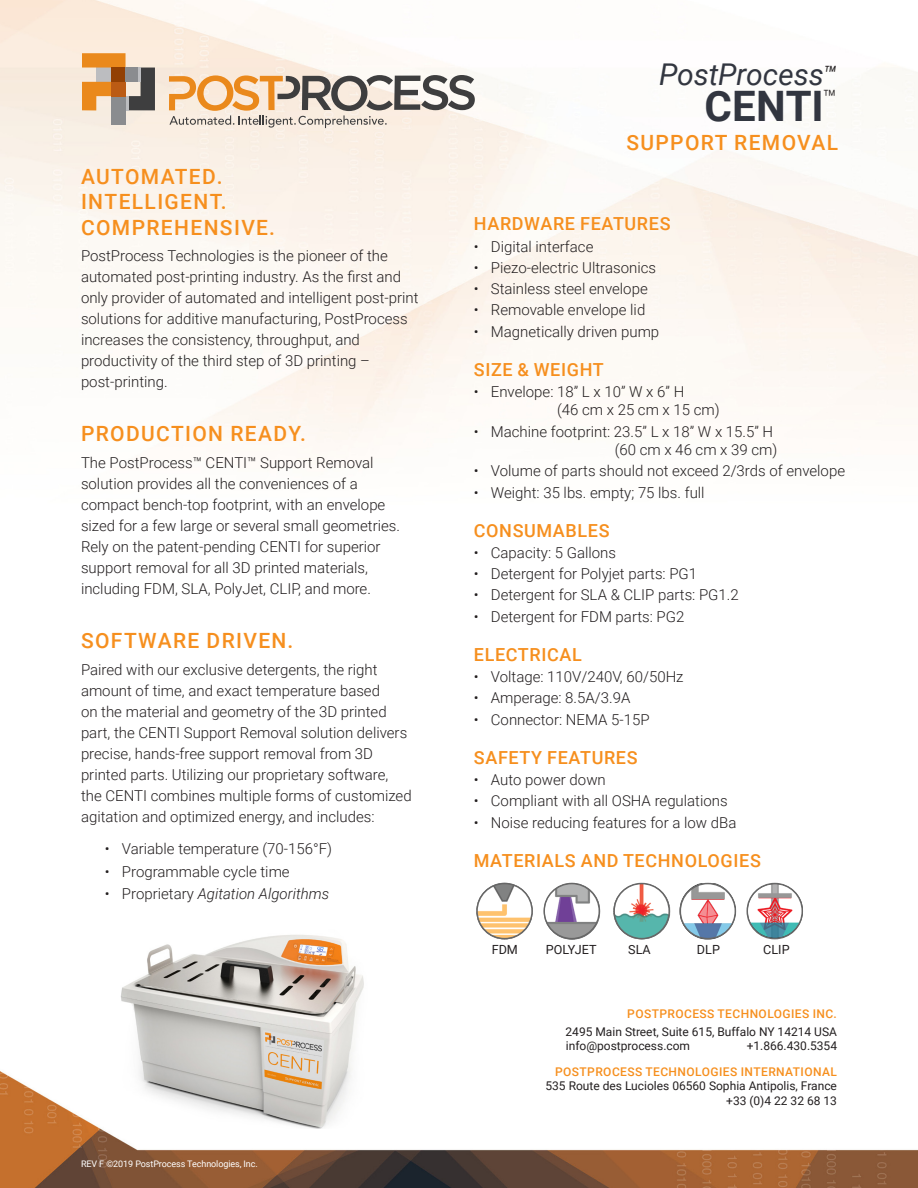
<style>
.page{position:relative;width:918px;height:1188px;background:#fff}
.page>*{position:absolute;margin:0;border:0;box-sizing:border-box;transform-origin:0 0}
.t1{font:700 42px "Roboto";color:#323640}
.t2{font:italic 30px "Roboto";letter-spacing:-.005em;color:#323640}
.t3{font:italic 22.5px "Roboto";color:#231f20}
.t4{font:300 22.5px "Roboto";color:#231f20}
.sub{font:500 21px/25.5px "Roboto";letter-spacing:.065em;color:#f68f1e}
.Sub2{font:500 18px "Roboto";letter-spacing:.035em;color:#f68f1e}
.body{font:300 15px/21px "Roboto";color:#231f20}
.t5{font:italic 300 15px "Roboto";color:#231f20}
.t6{font:12.6px "Roboto";color:#231f20}
.t7{font:12px "Roboto";color:#231f20}
.Sub2-2{font:500 12px/25.5px "Roboto";letter-spacing:.035em;color:#f68f1e}
.t8{font:9px "Roboto";letter-spacing:-.01em;color:#fff}
.s1{font-style:normal}
.s2{font-weight:400;color:#231f20}
</style>
<div class="page">
<img style="left:0;top:0;width:918px;height:1188px">
<svg style="left:169px;top:75px;width:306px;height:53px;background:#cdbba8"></svg>
<svg style="left:82px;top:53px;width:73px;height:57px;background:#c2996c"></svg>
<div style="left:111px;top:68px;width:15px;height:14px;background:#924003"></div>
<div style="left:126px;top:68px;width:12px;height:14px;background:#8a8c8f"></div>
<hr style="left:138px;top:68px;width:3px;height:14px;background:#bcbdc0">
<hr style="left:125px;top:96px;width:4px;height:14px;background:#bcbdc0">
<div style="left:111px;top:96px;width:15px;height:29px;background:#8a8c8f"></div>
<div style="left:111px;top:82px;width:15px;height:14px;background:#bb5b14"></div>
<img style="left:744px;top:883px;width:62px;height:58px">
<img style="left:679px;top:884px;width:57px;height:58px">
<img style="left:474px;top:883px;width:61px;height:58px">
<img style="left:541px;top:883px;width:61px;height:58px">
<img style="left:611px;top:884px;width:60px;height:57px">
<div style="left:543px;top:883px;width:57px;height:56px;border:2px solid #676767;border-radius:50%"></div>
<div style="left:476px;top:883px;width:57px;height:56px;border:2px solid #676767;border-radius:50%"></div>
<div style="left:613px;top:883px;width:57px;height:56px;border:2px solid #676767;border-radius:50%"></div>
<div style="left:680px;top:883px;width:56px;height:56px;border:2px solid #676767;border-radius:50%"></div>
<div style="left:746px;top:883px;width:57px;height:56px;border:2px solid #676767;border-radius:50%"></div>
<img style="left:117px;top:922px;width:263px;height:207px">
<p class="sub" style="left:81px;top:163px;width:196px">AUTOMATED.<br>INTELLIGENT.<br>COMPREHENSIVE.</p>
<p class="body" style="left:81px;top:245px;width:339px">PostProcess Technologies is the pioneer of the automated post-printing industry. As the first and only provider of automated and intelligent post-print solutions for additive manufacturing, PostProcess increases the consistency, throughput, and productivity of the third step of D3 printing – post-printing.</p>
<p class="sub" style="left:81px;top:420px;width:226px">PRODUCTION READY.</p>
<p class="body" style="left:81px;top:451px;width:294px">The PostProcess™ CENTI™ Support Removal</p>
<p class="body" style="left:81px;top:472px;width:278px">solution provides all the conveniences of a</p>
<p class="body" style="left:81px;top:493px;width:306px">compact bench-top footprint, with an envelope</p>
<p class="body" style="left:81px;top:514px;width:321px">sized for a few large or several small geometries.</p>
<p class="body" style="left:81px;top:535px;width:301px">Rely on the patent-pending CENTI for superior</p>
<p class="body" style="left:81px;top:556px;width:289px">support removal for all D3 printed materials,</p>
<p class="body" style="left:298px;top:577px;width:74px">, and more.</p>
<p class="body" style="left:81px;top:577px;width:221px">including FDM, SLA, PolyJet, CLIP</p>
<p class="sub" style="left:81px;top:627px;width:214px">SOFTWARE DRIVEN.</p>
<p class="body" style="left:81px;top:658px;width:332px">Paired with our exclusive detergents, the right amount of time, and exact temperature based<br>on the material and geometry of the D3 printed part, the CENTI Support Removal solution delivers precise, hands-free support removal from D3 printed parts. Utilizing our proprietary software, the CENTI combines multiple forms of customized agitation and optimized energy, and includes:</p>
<p class="body" style="left:122px;top:838px;width:212px">Variable temperature (70-156° (F</p>
<p class="body" style="left:105px;top:838px;width:6px">•</p>
<p class="body" style="left:105px;top:860px;width:6px">•</p>
<p class="body" style="left:105px;top:882px;width:6px">•</p>
<p class="body" style="left:122px;top:860px;width:169px">Programmable cycle time</p>
<p class="t5" style="left:122px;top:883px;width:209px"><span class="s1">Proprietary</span> Agitation Algorithms</p>
<p class="t8" style="left:81px;top:1158px;width:178px">REV F ©2019 PostProcess Technologies, Inc.</p>
<p class="t2" style="left:659px;top:53px;width:166px">PostProcess</p>
<p class="t3" style="left:823px;top:58px;width:15px">TM</p>
<p class="t4" style="left:823px;top:82px;width:15px">TM</p>
<p class="t1" style="left:705px;top:77px;width:121px">CENTI</p>
<p class="sub" style="left:626px;top:129px;width:213px">SUPPORT REMOVAL</p>
<p class="Sub2" style="left:474px;top:211px;width:198px">HARDWARE FEATURES</p>
<p class="body" style="left:491px;top:235px;width:104px">Digital interface</p>
<p class="body" style="left:474px;top:235px;width:6px">•</p>
<p class="body" style="left:474px;top:256px;width:6px">•</p>
<p class="body" style="left:491px;top:256px;width:167px">Piezo-electric Ultrasonics</p>
<p class="body" style="left:474px;top:278px;width:6px">•</p>
<p class="body" style="left:491px;top:278px;width:158px">Stainless steel envelope</p>
<p class="body" style="left:474px;top:299px;width:6px">•</p>
<p class="body" style="left:491px;top:299px;width:156px">Removable envelope lid</p>
<p class="body" style="left:491px;top:321px;width:170px">Magnetically driven pump</p>
<p class="body" style="left:474px;top:321px;width:6px">•</p>
<p class="Sub2" style="left:474px;top:357px;width:131px">SIZE &amp; WEIGHT</p>
<p class="body" style="left:491px;top:381px;width:195px">Envelope: 1 8 xL ” 1 0 W” 6x H”</p>
<p class="body" style="left:474px;top:381px;width:6px">•</p>
<p class="body" style="left:474px;top:420px;width:6px">•</p>
<p class="body" style="left:474px;top:459px;width:6px">•</p>
<p class="body" style="left:557px;top:399px;width:164px">(46 cm x 25 cm x 15 cm(</p>
<p class="body" style="left:491px;top:420px;width:284px">Machine footprint: 23.5 xL” 18 W” x 15.5 H”</p>
<p class="body" style="left:615px;top:438px;width:164px">(60 cm x 46 cm x 39 cm(</p>
<p class="body" style="left:491px;top:459px;width:356px">Volume of parts should not exceed 2/3rds of envelope</p>
<p class="body" style="left:491px;top:482px;width:215px">Weight: 35 lbs. empty; 75 lbs. full</p>
<p class="body" style="left:474px;top:482px;width:6px">•</p>
<p class="Sub2" style="left:474px;top:518px;width:137px">CONSUMABLES</p>
<p class="body" style="left:491px;top:542px;width:127px">Capacity 5: Gallons</p>
<p class="body" style="left:474px;top:542px;width:6px">•</p>
<p class="body" style="left:474px;top:563px;width:6px">•</p>
<p class="body" style="left:474px;top:584px;width:6px">•</p>
<p class="body" style="left:491px;top:563px;width:208px">Detergent for Polyjet parts: PG1</p>
<p class="body" style="left:491px;top:584px;width:249px">Detergent for SLA &amp; CLIP parts: PG1.2</p>
<p class="body" style="left:491px;top:605px;width:195px">Detergent for FDM parts: PG2</p>
<p class="body" style="left:474px;top:605px;width:6px">•</p>
<p class="Sub2" style="left:474px;top:642px;width:109px">ELECTRICAL</p>
<p class="body" style="left:491px;top:665px;width:194px">Voltage: 110V/240 ,V 60/50Hz</p>
<p class="body" style="left:474px;top:665px;width:6px">•</p>
<p class="body" style="left:474px;top:687px;width:6px">•</p>
<p class="body" style="left:491px;top:687px;width:141px">Amperage: 8.5A/3.9A</p>
<p class="body" style="left:491px;top:709px;width:160px">Connector: NEMA 5-15P</p>
<p class="body" style="left:474px;top:709px;width:6px">•</p>
<p class="Sub2" style="left:474px;top:745px;width:165px">SAFETY FEATURES</p>
<p class="body" style="left:491px;top:769px;width:116px">Auto power down</p>
<p class="body" style="left:474px;top:769px;width:6px">•</p>
<p class="body" style="left:474px;top:790px;width:6px">•</p>
<p class="body" style="left:491px;top:790px;width:238px">Compliant with all OSHA regulations</p>
<p class="body" style="left:491px;top:811px;width:247px">Noise reducing features for a low dBa</p>
<p class="body" style="left:474px;top:811px;width:6px">•</p>
<p class="Sub2" style="left:474px;top:848px;width:288px">MATERIALS AND TECHNOLOGIES</p>
<p class="t6" style="left:492px;top:941px;width:28px">FDM</p>
<p class="t6" style="left:546px;top:941px;width:52px">POLYJET</p>
<p class="t6" style="left:628px;top:941px;width:24px">SLA</p>
<p class="t6" style="left:697px;top:941px;width:24px">DLP</p>
<p class="t6" style="left:763px;top:941px;width:28px">CLIP</p>
<p class="Sub2-2" style="left:627px;top:1001px;width:211px">POSTPROCESS TECHNOLOGIES INC.</p>
<p class="t7" style="left:566px;top:1023px;width:273px">2495 Main Street, Suite 615, Buffalo NY 14214 USA</p>
<p class="t7" style="left:747px;top:1038px;width:92px">+1.866.430.5354</p>
<p class="Sub2-2" style="left:555px;top:1033px;width:283px;text-indent:11px"><span class="s2">info@postprocess.com<br></span>POSTPROCESS TECHNOLOGIES INTERNATIONAL</p>
<p class="t7" style="left:545px;top:1078px;width:293px">535 Route des Lucioles 06560 Sophia Antipolis, France</p>
<p class="t7" style="left:726px;top:1092px;width:112px">+33 4(0) 22 32 68 13</p>
</div>
